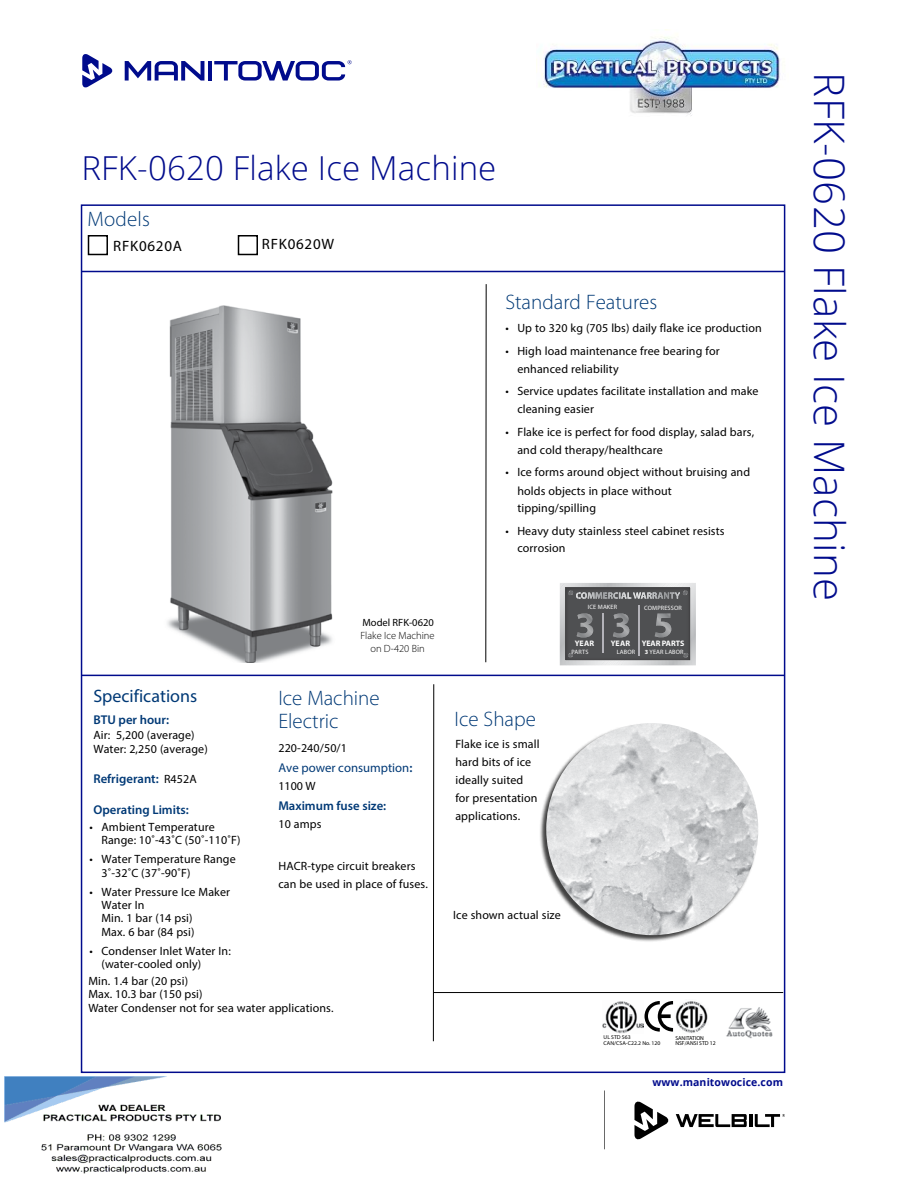
<style>
.page{position:relative;width:918px;height:1188px;background:#fff}
.page>*{position:absolute;margin:0;border:0;box-sizing:border-box;transform-origin:0 0}
.t1{font:300 42px "Open Sans";letter-spacing:.005em;color:#000b8c}
.t2{font:300 33px "Open Sans";letter-spacing:.005em;color:#000b8c}
.t3{font:300 21px/22.5px "Myriad Pro";color:#003976}
.t4{font:18px "Myriad Pro";color:#003976}
.t5{font:15px "Myriad Pro";letter-spacing:.05em;color:#000}
.t6{font:600 12.75px "Myriad Pro";color:#003976}
.t7{font:12.75px "Myriad Pro";color:#003976}
.t8{font:12px/18px "Myriad Pro";letter-spacing:.01em;color:#000}
.t9{font:300 10.5px/13.5px "Myriad Pro";color:#000;text-align:center}
.t10{font:700 10.5px "Open Sans";letter-spacing:.01em;color:#000b8c}
.t11{font:10.5px "Myriad Pro";color:#000}
.t12{font:700 7.95px "Myriad Pro";letter-spacing:-.005em;color:#fff}
.t13{font:600 condensed 6.3px "Myriad Pro";letter-spacing:.025em;color:#fff}
.t14{font:5.7px/5.7px "Myriad";color:#000}
.t15{font:5.55px/5.6px "Myriad Pro";color:#000}
.s1{font-weight:700;font-stretch:normal}
.s2{font-weight:400;font-size:12px;color:#000}
.s3{font-weight:600}
</style>
<div class="page">
<svg style="left:82px;top:54px;width:31px;height:33px"></svg>
<svg style="left:125px;top:61px;width:79px;height:20px"></svg>
<hr style="left:208px;top:61px;width:4px;height:20px;background:#000b8c">
<svg style="left:214px;top:60px;width:138px;height:21px"></svg>
<svg style="left:676px;top:1114px;width:109px;height:13px"></svg>
<svg style="left:634px;top:1102px;width:35px;height:37px"></svg>
<hr style="left:81px;top:271px;width:703px;height:1px;background:#000b8c">
<hr style="left:82px;top:675px;width:702px;height:1px;background:#000b8c">
<div style="left:88px;top:235px;width:20px;height:20px;border:2px solid #000"></div>
<div style="left:238px;top:235px;width:20px;height:20px;border:2px solid #000"></div>
<hr style="left:433px;top:992px;width:350px;height:1px;background:#000">
<hr style="left:433px;top:684px;width:1px;height:357px;background:#000">
<img style="left:726px;top:1007px;width:47px;height:31px">
<svg style="left:645px;top:1001px;width:28px;height:31px"></svg>
<img style="left:603px;top:1001px;width:41px;height:32px">
<img style="left:675px;top:1001px;width:33px;height:32px">
<hr style="left:485px;top:284px;width:2px;height:378px;background:#000">
<img style="left:167px;top:305px;width:166px;height:357px">
<svg style="left:560px;top:583px;width:136px;height:82px;background:#717274"></svg>
<div style="left:539px;top:723px;width:220px;height:219px;background:#000;opacity:.75"></div>
<img style="left:546px;top:723px;width:212px;height:212px;border-radius:106px">
<img style="left:604px;top:1090px;width:1px;height:60px">
<img style="left:5px;top:1076px;width:217px;height:98px">
<img style="left:539px;top:29px;width:241px;height:87px">
<h2 class="t2" style="left:81px;top:145px;width:417px">RFK-0620 Flake Ice Machine</h2>
<h3 class="t3" style="left:87px;top:207px;width:64px">Models</h3>
<p class="t5" style="left:113px;top:236px;width:70px">RFK0620A</p>
<p class="t5" style="left:262px;top:235px;width:74px">RFK0620W</p>
<h3 class="t3" style="left:505px;top:290px;width:153px">Standard Features</h3>
<p class="t8" style="left:505px;top:319px;width:258px">• Up to 320 kg (705 lbs) daily flake ice production</p>
<p class="t8" style="left:517px;top:341px;width:204px;text-indent:-12px">• High load maintenance free bearing for enhanced reliability</p>
<p class="t8" style="left:517px;top:382px;width:243px;text-indent:-12px">• Service updates facilitate installation and make cleaning easier</p>
<p class="t8" style="left:517px;top:423px;width:238px;text-indent:-12px">• Flake ice is perfect for food display, salad bars, and cold therapy/healthcare</p>
<p class="t8" style="left:517px;top:463px;width:234px;text-indent:-12px">• Ice forms around object without bruising and holds objects in place without tipping/spilling</p>
<p class="t8" style="left:517px;top:522px;width:209px;line-height:17.5px;text-indent:-12px">• Heavy duty stainless steel cabinet resists corrosion</p>
<p class="t11" style="left:363px;top:616px;width:73px">Model RFK-0620</p>
<p class="t13" style="left:588px;top:603px;width:31px">ICE MAKER</p>
<p class="t13" style="left:644px;top:604px;width:39px">COMPRESSOR</p>
<p class="t9" style="left:361px;top:629px;width:76px">Flake Ice Machine on D-420 Bin</p>
<p class="t12" style="left:575px;top:638px;width:21px">YEAR</p>
<p class="t12" style="left:611px;top:638px;width:21px">YEAR</p>
<p class="t12" style="left:642px;top:638px;width:44px">YEAR PARTS</p>
<p class="t13" style="left:645px;top:648px;width:40px"><span class="s1">3</span> YEAR LABOR</p>
<p class="t13" style="left:572px;top:648px;width:18px">PARTS</p>
<p class="t13" style="left:617px;top:648px;width:20px">LABOR</p>
<h3 class="t4" style="left:93px;top:685px;width:105px">Specifications</h3>
<p class="t6" style="left:93px;top:712px;width:77px">BTU per hour:</p>
<p class="t8" style="left:93px;top:728px;width:116px;line-height:14.4px">Air: 5,200 (average)<br>Water: 2,250 (average)</p>
<p class="t6" style="left:93px;top:771px;width:105px">Refrigerant: <span class="s2">R452A</span></p>
<p class="t6" style="left:93px;top:802px;width:97px">Operating Limits:</p>
<p class="t8" style="left:101px;top:821px;width:140px;line-height:13px;text-indent:-12px">• Ambient Temperature<br>Range: 10˚-43˚C (50˚-110˚F)</p>
<p class="t8" style="left:101px;top:852px;width:136px;line-height:13.5px;text-indent:-12px">• Water Temperature Range<br>3˚-32˚C (37˚-90˚F)</p>
<p class="t8" style="left:101px;top:885px;width:130px;line-height:13.4px;text-indent:-12px">• Water Pressure Ice Maker<br>Water In<br>Min. 1 bar (14 psi)<br>Max. 6 bar (84 psi)</p>
<p class="t8" style="left:101px;top:944px;width:131px;line-height:13.5px;text-indent:-12px">• Condenser Inlet Water In: (water-cooled only)</p>
<p class="t8" style="left:88px;top:974px;width:247px;line-height:13.5px">Min. 1.4 bar (20 psi)<br>Max. 10.3 bar (150 psi)<br>Water Condenser not for sea water applications.</p>
<h3 class="t3" style="left:278px;top:687px;width:103px">Ice Machine<br>Electric</h3>
<p class="t8" style="left:278px;top:739px;width:70px">220-240/50/1</p>
<p class="t7" style="left:278px;top:760px;width:135px">Ave power consumption<span class="s3">:</span></p>
<p class="t8" style="left:278px;top:776px;width:39px">1100 W</p>
<p class="t6" style="left:278px;top:798px;width:109px">Maximum fuse size:</p>
<p class="t8" style="left:278px;top:815px;width:45px">10 amps</p>
<p class="t8" style="left:278px;top:857px;width:151px">HACR-type circuit breakers can be used in place of fuses.</p>
<h3 class="t3" style="left:455px;top:708px;width:83px">Ice Shape</h3>
<p class="t8" style="left:455px;top:735px;width:86px">Flake ice is small hard bits of ice ideally suited for presentation applications.</p>
<p class="t8" style="left:453px;top:906px;width:109px">Ice shown actual size</p>
<p class="t15" style="left:604px;top:1034px;width:58px">UL STD 563<br>CAN/CSA-C22.2 No. 120</p>
<p class="t14" style="left:675px;top:1035px;width:42px">SANITATION<br>NSF/ANSI STD 12</p>
<p class="t10" style="left:652px;top:1075px;width:132px">www.manitowocice.com</p>
<h1 class="t1" style="left:858px;top:72px;width:530px;rotate:90deg">RFK-0620 Flake Ice Machine</h1>
</div>
